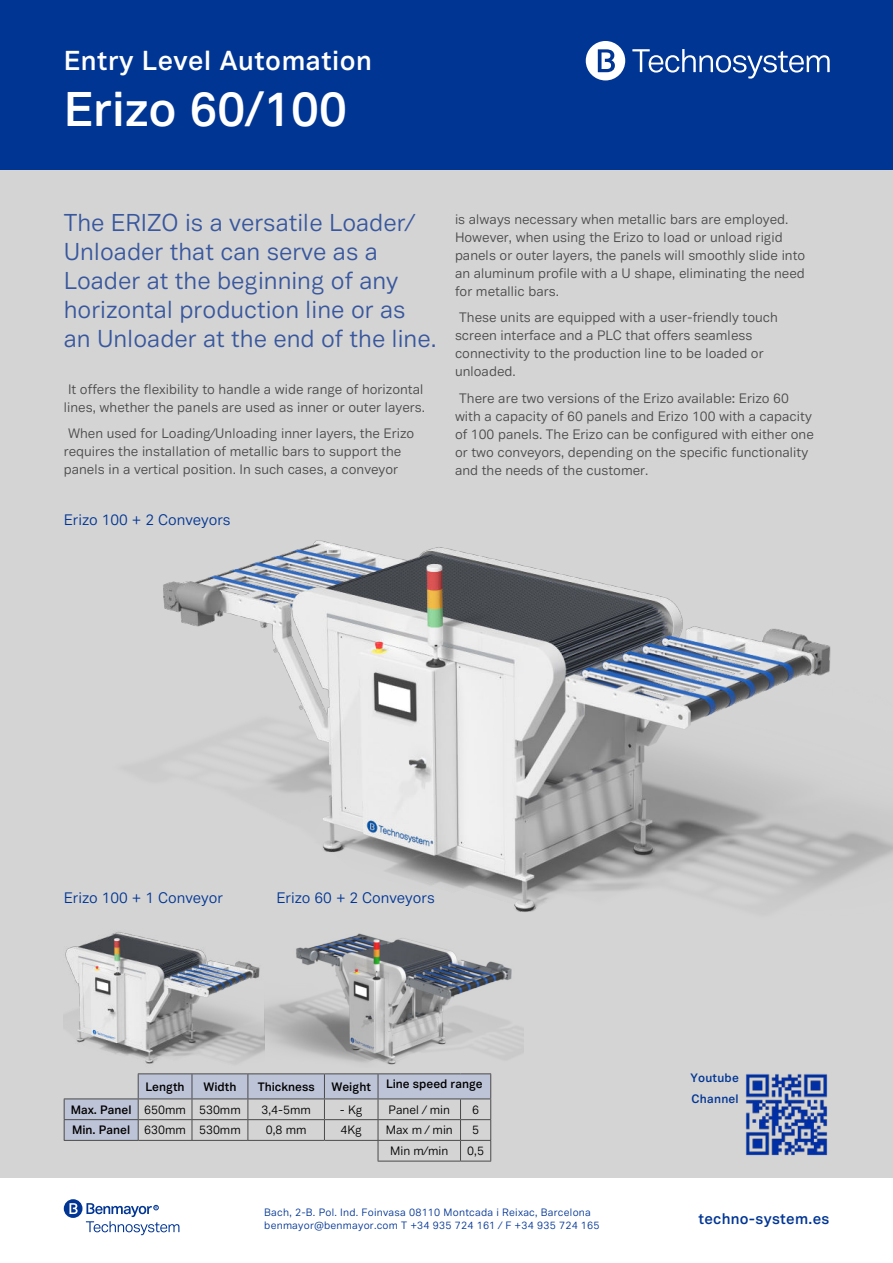
<style>
.page{position:relative;width:893px;height:1263px;background:#fff}
.page>*{position:absolute;margin:0;border:0;box-sizing:border-box;transform-origin:0 0}
.t1{font:600 48px "Vaud Display";color:#fff}
.t2{font:600 27px "Vaud Display";letter-spacing:.02em;color:#fff}
.t3{font:24px/28.8px "Vaud Display";color:#38579e}
.t4{font:15px "Vaud Display";color:#003594}
.t5{font:600 15px "Vaud Display";letter-spacing:.02em;color:#003594}
.t6{font:13.5px/18px "Vaud Display";color:#4a4a4a}
.t7{font:12px "Vaud Display";color:#000}
.t8{font:600 12px "Vaud Display";color:#000}
.t9{font:600 12px/21px "Vaud Display";letter-spacing:.02em;color:#003594}
.t10{font:10.5px/13.5px "Vaud Display";letter-spacing:.02em;color:#003594}
.t11{font:500 4.35px "Vaud Display";color:#003594}
.s1{font-weight:600}
</style>
<div class="page">
<div style="left:1px;top:170px;width:892px;height:1008px;background:#d4d4d4"></div>
<div style="left:0;top:0;width:893px;height:169px;background:#003594"></div>
<svg style="left:632px;top:49px;width:198px;height:30px"></svg>
<svg style="left:586px;top:41px;width:39px;height:39px"></svg>
<img style="left:746px;top:1074px;width:82px;height:82px">
<svg style="left:64px;top:1199px;width:115px;height:36px"></svg>
<img style="left:163px;top:540px;width:730px;height:512px">
<hr style="left:138px;top:1073px;width:54px;height:1px;background:#4a4a4a">
<hr style="left:192px;top:1073px;width:56px;height:1px;background:#4a4a4a">
<hr style="left:248px;top:1073px;width:76px;height:1px;background:#4a4a4a">
<hr style="left:324px;top:1073px;width:54px;height:1px;background:#4a4a4a">
<hr style="left:378px;top:1073px;width:82px;height:1px;background:#4a4a4a">
<hr style="left:460px;top:1073px;width:31px;height:1px;background:#4a4a4a">
<svg style="left:64px;top:1074px;width:427px;height:87px"></svg>
<hr style="left:378px;top:1161px;width:82px;height:1px;background:#4a4a4a">
<hr style="left:460px;top:1161px;width:31px;height:1px;background:#4a4a4a">
<img style="left:65px;top:896px;width:458px;height:169px">
<h2 class="t2" style="left:64px;top:51px;width:310px">Entry Level Automation</h2>
<h1 class="t1" style="left:64px;top:91px;width:285px">Erizo 60/100</h1>
<h3 class="t3" style="left:64px;top:211px;width:374px">The ERIZO is a versatile Loader/<br>Unloader that can serve as a<br>Loader at the beginning of any horizontal production line or as an Unloader at the end of the line.</h3>
<p class="t6" style="left:455px;top:211px;width:352px">is always necessary when metallic bars are employed.<br>However, when using the Erizo to load or unload rigid panels or outer layers, the panels will smoothly slide into an aluminum profile with a U shape, eliminating the need for metallic bars.</p>
<p class="t6" style="left:455px;top:310px;width:324px;text-indent:4px">These units are equipped with a user-friendly touch screen interface and a PLC that offers seamless connectivity to the production line to be loaded or unloaded.</p>
<p class="t6" style="left:455px;top:390px;width:360px;text-indent:4px">There are two versions of the Erizo available: Erizo 60 with a capacity of 60 panels and Erizo 100 with a capacity of 100 panels. The Erizo can be configured with either one or two conveyors, depending on the specific functionality and the needs of the customer.</p>
<p class="t6" style="left:64px;top:381px;width:363px;text-align:center">It offers the flexibility to handle a wide range of horizontal lines, whether the panels are used as inner or outer layers.</p>
<p class="t6" style="left:64px;top:426px;width:352px;text-indent:4px">When used for Loading/Unloading inner layers, the Erizo requires the installation of metallic bars to support the panels in a vertical position. In such cases, a conveyor</p>
<p class="t4" style="left:64px;top:514px;width:168px">Erizo 100 + 2 Conveyors</p>
<p class="t4" style="left:64px;top:892px;width:161px">Erizo 100 + 1 Conveyor</p>
<p class="t4" style="left:276px;top:892px;width:160px">Erizo 60 + 2 Conveyors</p>
<p class="t8" style="left:146px;top:1082px;width:41px">Length</p>
<p class="t8" style="left:203px;top:1082px;width:34px">Width</p>
<p class="t8" style="left:258px;top:1082px;width:58px">Thickness</p>
<p class="t8" style="left:332px;top:1082px;width:41px">Weight</p>
<p class="t8" style="left:386px;top:1080px;width:98px">Line speed range</p>
<p class="t7" style="left:71px;top:1105px;width:172px"><span class="s1">Max. Panel</span> 650mm 530mm</p>
<p class="t7" style="left:261px;top:1105px;width:51px">3,4-5mm</p>
<p class="t7" style="left:340px;top:1105px;width:24px">- Kg</p>
<p class="t7" style="left:389px;top:1105px;width:63px">Panel / min</p>
<p class="t7" style="left:472px;top:1105px;width:8px">6</p>
<p class="t7" style="left:72px;top:1125px;width:170px"><span class="s1">Min. Panel</span> 630mm 530mm</p>
<p class="t7" style="left:266px;top:1125px;width:42px">0,8 mm</p>
<p class="t7" style="left:340px;top:1125px;width:23px">4Kg</p>
<p class="t7" style="left:386px;top:1125px;width:69px">Max m / min</p>
<p class="t7" style="left:472px;top:1125px;width:8px">5</p>
<p class="t7" style="left:390px;top:1146px;width:60px">Min m/min</p>
<p class="t7" style="left:467px;top:1146px;width:18px">0,5</p>
<p class="t11" style="left:155px;top:1205px;width:4px">R</p>
<p class="t10" style="left:264px;top:1206px;width:337px">Bach, 2-B. Pol. Ind. Foinvasa 08110 Montcada i Reixac, Barcelona benmayor@benmayor.com T +34 935 724 161 / F +34 935 724 165</p>
<p class="t9" style="left:690px;top:1068px;width:50px">Youtube<br>Channel</p>
<p class="t5" style="left:698px;top:1213px;width:133px">techno-system.es</p>
</div>
